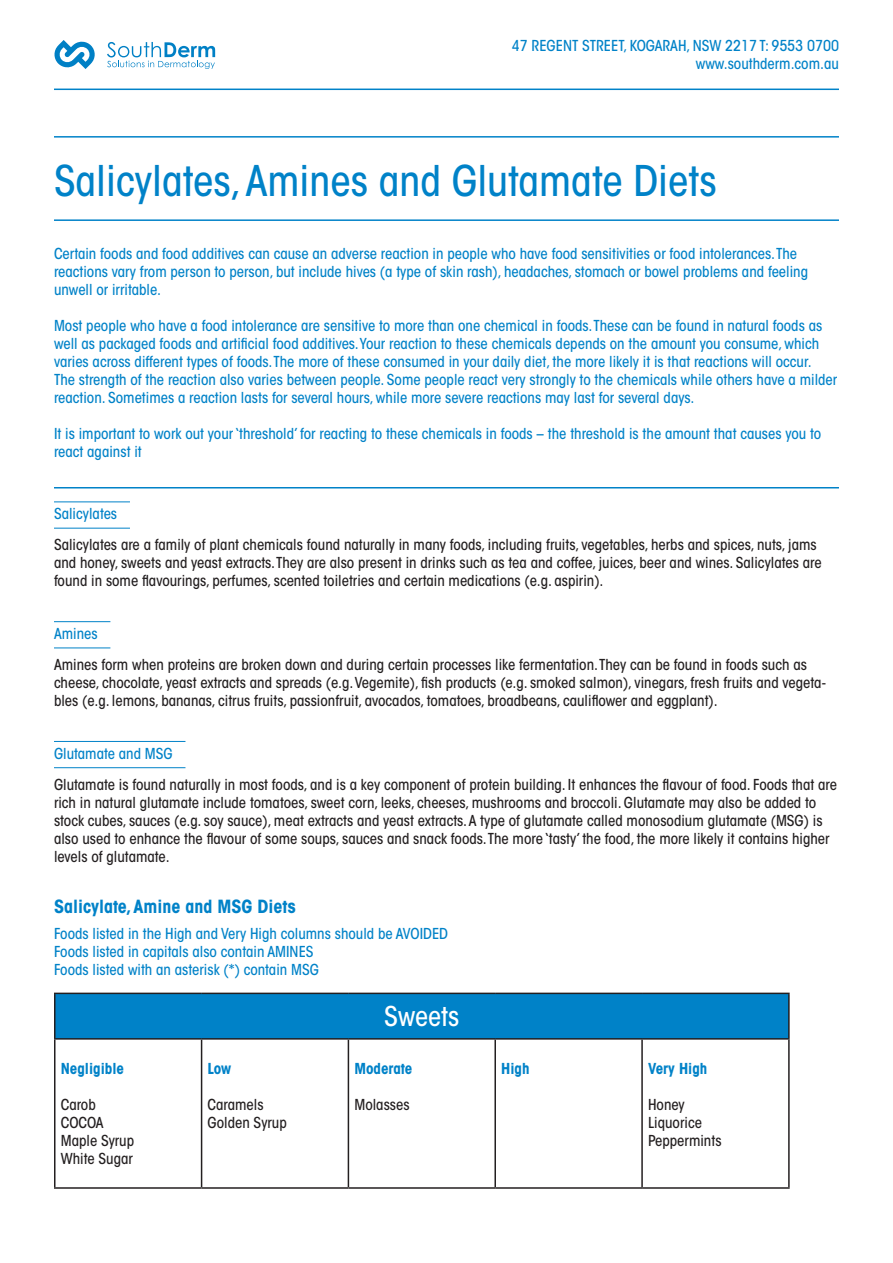
<style>
.page{position:relative;width:893px;height:1263px;background:#fff}
.page>*{position:absolute;margin:0;border:0;box-sizing:border-box;transform-origin:0 0}
.t1{font:500 condensed 42px "ITC Avant Garde Std";color:#0082c8}
.t2{font:500 condensed 27px "ITC Avant Garde Std";color:#fff}
.t3{font:700 condensed 18px "ITC Avant Garde Std";color:#0082c8}
.t4{font:500 condensed 15px/18px "ITC Avant Garde Std";color:#231f20}
.t5{font:500 condensed 15px/18px "ITC Avant Garde Std";color:#0082c8}
.t6{font:700 condensed 15px "ITC Avant Garde Std";color:#0082c8}
</style>
<div class="page">
<svg style="left:54px;top:40px;width:41px;height:29px"></svg>
<svg style="left:107px;top:42px;width:108px;height:27px"></svg>
<hr style="left:54px;top:89px;width:785px;height:1px;background:#0082c8">
<hr style="left:54px;top:136px;width:785px;height:2px;background:#0082c8">
<hr style="left:54px;top:219px;width:785px;height:2px;background:#0082c8">
<hr style="left:54px;top:487px;width:785px;height:1px;background:#0082c8">
<hr style="left:54px;top:501px;width:76px;height:1px;background:#0082c8">
<hr style="left:54px;top:528px;width:76px;height:1px;background:#0082c8">
<hr style="left:54px;top:621px;width:56px;height:1px;background:#0082c8">
<hr style="left:54px;top:647px;width:56px;height:1px;background:#0082c8">
<hr style="left:54px;top:741px;width:131px;height:1px;background:#0082c8">
<hr style="left:54px;top:767px;width:131px;height:1px;background:#0082c8">
<div style="left:55px;top:993px;width:734px;height:46px;background:#0082c8"></div>
<hr style="left:54px;top:993px;width:148px;height:1px;background:#231f20">
<hr style="left:54px;top:994px;width:2px;height:44px;background:#231f20">
<hr style="left:202px;top:993px;width:146px;height:1px;background:#231f20">
<hr style="left:348px;top:993px;width:147px;height:1px;background:#231f20">
<hr style="left:495px;top:993px;width:147px;height:1px;background:#231f20">
<hr style="left:642px;top:993px;width:148px;height:1px;background:#231f20">
<hr style="left:788px;top:994px;width:2px;height:44px;background:#231f20">
<hr style="left:54px;top:1038px;width:148px;height:1px;background:#231f20">
<hr style="left:54px;top:1039px;width:2px;height:148px;background:#231f20">
<hr style="left:202px;top:1038px;width:146px;height:1px;background:#231f20">
<hr style="left:201px;top:1039px;width:1px;height:148px;background:#231f20">
<hr style="left:348px;top:1038px;width:147px;height:1px;background:#231f20">
<hr style="left:348px;top:1039px;width:1px;height:148px;background:#231f20">
<hr style="left:495px;top:1038px;width:147px;height:1px;background:#231f20">
<hr style="left:494px;top:1039px;width:2px;height:148px;background:#231f20">
<hr style="left:642px;top:1038px;width:148px;height:1px;background:#231f20">
<hr style="left:641px;top:1039px;width:2px;height:148px;background:#231f20">
<hr style="left:788px;top:1039px;width:2px;height:148px;background:#231f20">
<hr style="left:54px;top:1187px;width:148px;height:2px;background:#231f20">
<hr style="left:202px;top:1187px;width:146px;height:2px;background:#231f20">
<hr style="left:348px;top:1187px;width:147px;height:2px;background:#231f20">
<hr style="left:495px;top:1187px;width:147px;height:2px;background:#231f20">
<hr style="left:642px;top:1187px;width:148px;height:2px;background:#231f20">
<p class="t5" style="left:512px;top:36px;width:329px;text-align:right">47 REGENT STREET, KOGARAH, NSW 2217 T: 9553 0700 www.southderm.com.au</p>
<h1 class="t1" style="left:54px;top:155px;width:664px">Salicylates, Amines and Glutamate Diets</h1>
<p class="t5" style="left:54px;top:245px;width:756px">Certain foods and food additives can cause an adverse reaction in people who have food sensitivities or food intolerances.The reactions vary from person to person, but include hives (a type of skin rash), headaches, stomach or bowel problems and feeling unwell or irritable.</p>
<p class="t5" style="left:54px;top:317px;width:785px">Most people who have a food intolerance are sensitive to more than one chemical in foods. These can be found in natural foods as well as packaged foods and artificial food additives. Your reaction to these chemicals depends on the amount you consume, which varies across different types of foods. The more of these consumed in your daily diet, the more likely it is that reactions will occur.<br>The strength of the reaction also varies between people. Some people react very strongly to the chemicals while others have a milder reaction. Sometimes a reaction lasts for several hours, while more severe reactions may last for several days.</p>
<p class="t5" style="left:54px;top:425px;width:769px">It is important to work out your ‘threshold’ for reacting to these chemicals in foods – the threshold is the amount that causes you to react against it</p>
<p class="t5" style="left:54px;top:505px;width:65px">Salicylates</p>
<p class="t4" style="left:54px;top:536px;width:769px">Salicylates are a family of plant chemicals found naturally in many foods, including fruits, vegetables, herbs and spices, nuts, jams and honey, sweets and yeast extracts. They are also present in drinks such as tea and coffee, juices, beer and wines. Salicylates are found in some flavourings, perfumes, scented toiletries and certain medications (e.g. aspirin).</p>
<p class="t5" style="left:54px;top:625px;width:45px">Amines</p>
<p class="t4" style="left:54px;top:655px;width:773px">Amines form when proteins are broken down and during certain processes like fermentation.They can be found in foods such as cheese, chocolate, yeast extracts and spreads (e.g. Vegemite), fish products (e.g. smoked salmon), vinegars, fresh fruits and vegeta&shy;bles (e.g. lemons, bananas, citrus fruits, passionfruit, avocados, tomatoes, broadbeans, cauliflower and eggplant).</p>
<p class="t5" style="left:54px;top:744px;width:120px">Glutamate and MSG</p>
<p class="t4" style="left:54px;top:775px;width:784px">Glutamate is found naturally in most foods, and is a key component of protein building. It enhances the flavour of food. Foods that are rich in natural glutamate include tomatoes, sweet corn, leeks, cheeses, mushrooms and broccoli. Glutamate may also be added to stock cubes, sauces (e.g. soy sauce), meat extracts and yeast extracts. A type of glutamate called monosodium glutamate (MSG) is also used to enhance the flavour of some soups, sauces and snack foods.The more ‘tasty’ the food, the more likely it contains higher levels of glutamate.</p>
<p class="t3" style="left:54px;top:895px;width:243px">Salicylate, Amine and MSG Diets</p>
<p class="t5" style="left:54px;top:925px;width:396px">Foods listed in the High and Very High columns should be AVOIDED<br>Foods listed in capitals also contain AMINES<br>Foods listed with an asterisk (*) contain MSG</p>
<p class="t6" style="left:61px;top:1059px;width:65px">Negligible</p>
<p class="t4" style="left:61px;top:1095px;width:75px">Carob<br>COCOA<br>Maple Syrup<br>White Sugar</p>
<p class="t6" style="left:208px;top:1059px;width:25px">Low</p>
<p class="t4" style="left:208px;top:1095px;width:81px">Caramels<br>Golden Syrup</p>
<h2 class="t2" style="left:384px;top:1000px;width:77px">Sweets</h2>
<p class="t6" style="left:354px;top:1059px;width:59px">Moderate</p>
<p class="t4" style="left:354px;top:1095px;width:57px">Molasses</p>
<p class="t6" style="left:501px;top:1059px;width:30px">High</p>
<p class="t6" style="left:648px;top:1059px;width:61px">Very High</p>
<p class="t4" style="left:648px;top:1095px;width:75px">Honey<br>Liquorice<br>Peppermints</p>
</div>
